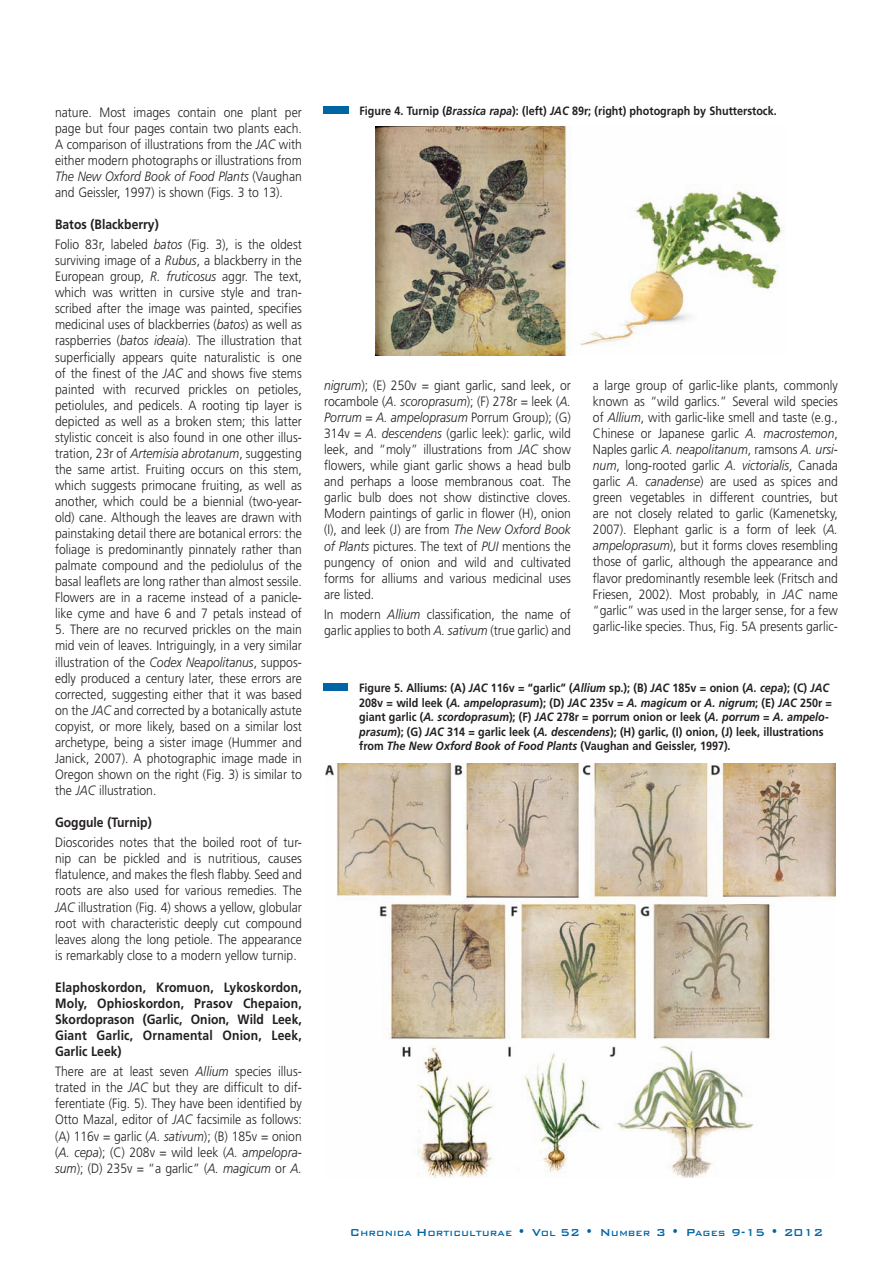
<style>
.page{position:relative;width:893px;height:1263px;background:#fff}
.page>*{position:absolute;margin:0;border:0;box-sizing:border-box;transform-origin:0 0}
.t1{font:300 13.5px/16px "Frutiger LT Std";color:#231f20;text-align:justify;scale:.9 1}
.t2{font:700 13.5px/16px "Frutiger LT Std";letter-spacing:.015em;color:#231f20;text-align:justify;scale:.9 1}
.t3{font:700 12px/14.4px "Frutiger LT Std";color:#231f20;scale:.9 1}
.t4{font:500 10.2px "Bank Gothic BT";color:#0065a4;scale:.95 1}
.s1{font-style:italic}
.s2{font-weight:700}
.s3{font-size:13.5px}
</style>
<div class="page">
<img style="left:375px;top:127px;width:409px;height:228px">
<div style="left:323px;top:106px;width:25px;height:8px;background:#0065a4"></div>
<img style="left:325px;top:764px;width:510px;height:414px">
<div style="left:323px;top:683px;width:24px;height:8px;background:#0065a4"></div>
<p class="t1" style="left:55px;top:105px;width:276px">nature. Most images contain one plant per page but four pages contain two plants each.<br>A comparison of illustrations from the <span class="s1">JAC</span> with either modern photographs or illustrations from <span class="s1">The New Oxford Book of Food Plants</span> (Vaughan and Geissler, 1997) is shown (Figs. 3 to 13).</p>
<p class="t1" style="left:55px;top:215px;width:276px;line-height:20.2px"><span class="s2">Batos (Blackberry)<br></span>Folio 83r, labeled <span class="s1">batos</span> (Fig. 3), is the oldest</p>
<p class="t1" style="left:55px;top:254px;width:276px">surviving image of a <span class="s1">Rubus</span>, a blackberry in the European group, <span class="s1">R. fruticosus</span> aggr. The text, which was written in cursive style and tran&shy;scribed after the image was painted, specifies medicinal uses of blackberries (<span class="s1">batos</span>) as well as raspberries (<span class="s1">batos ideaia</span>). The illustration that superficially appears quite naturalistic is one of the finest of the <span class="s1">JAC</span> and shows five stems painted with recurved prickles on petioles, petiolules, and pedicels. A rooting tip layer is depicted as well as a broken stem; this latter stylistic conceit is also found in one other illus&shy;tration, 23r of <span class="s1">Artemisia abrotanum</span>, suggesting the same artist. Fruiting occurs on this stem, which suggests primocane fruiting, as well as another, which could be a biennial (two-year&shy;old) cane. Although the leaves are drawn with painstaking detail there are botanical errors: the foliage is predominantly pinnately rather than palmate compound and the pediolulus of the basal leaflets are long rather than almost sessile.<br>Flowers are in a raceme instead of a panicle&shy;like cyme and have 6 and 7 petals instead of</p>
<p class="t1" style="left:55px;top:623px;width:276px">5. There are no recurved prickles on the main mid vein of leaves. Intriguingly, in a very similar illustration of the <span class="s1">Codex Neapolitanus</span>, suppos&shy;edly produced a century later, these errors are corrected, suggesting either that it was based on the <span class="s1">JAC</span> and corrected by a botanically astute copyist, or more likely, based on a similar lost archetype, being a sister image (Hummer and Janick, 2007). A photographic image made in Oregon shown on the right (Fig. 3) is similar to the <span class="s1">JAC</span> illustration.</p>
<p class="t2" style="left:55px;top:815px;width:109px">Goggule (Turnip)</p>
<p class="t1" style="left:55px;top:836px;width:276px">Dioscorides notes that the boiled root of tur&shy;nip can be pickled and is nutritious, causes flatulence, and makes the flesh flabby. Seed and roots are also used for various remedies. The <span class="s1">JAC</span> illustration (Fig. 4) shows a yellow, globular root with characteristic deeply cut compound leaves along the long petiole. The appearance is remarkably close to a modern yellow turnip.</p>
<p class="t2" style="left:55px;top:980px;width:276px">Elaphoskordon, Kromuon, Lykoskordon, Moly, Ophioskordon, Prasov Chepaion, Skordoprason (Garlic, Onion, Wild Leek, Giant Garlic, Ornamental Onion, Leek, Garlic Leek)</p>
<p class="t1" style="left:55px;top:1065px;width:276px">There are at least seven <span class="s1">Allium</span> species illus&shy;trated in the <span class="s1">JAC</span> but they are difficult to dif&shy;ferentiate (Fig. 5). They have been identified by Otto Mazal, editor of <span class="s1">JAC</span> facsimile as follows: (A) 116v = garlic (<span class="s1">A. sativum</span>); (B) 185v = onion (<span class="s1">A. cepa</span>); (C) 208v = wild leek (<span class="s1">A. ampelopra&shy;sum</span>); (D) 235v = “a garlic” (<span class="s1">A. magicum</span> or <span class="s1">A.</span></p>
<p class="t3" style="left:359px;top:105px;width:465px">Figure 4. Turnip (<span class="s1">Brassica rapa</span>): (left) <span class="s1">JAC</span> 89r; (right) photograph by Shutterstock.</p>
<p class="t1" style="left:324px;top:378px;width:276px"><span class="s1">nigrum</span>); (E) 250v = giant garlic, sand leek, or rocambole (<span class="s1">A. scoroprasum</span>); (F) 278r = leek (<span class="s1">A.<br>Porrum</span> = <span class="s1">A. ampeloprasum</span> Porrum Group); (G)<br>314v = <span class="s1">A. descendens</span> (garlic leek): garlic, wild leek, and “moly” illustrations from <span class="s1">JAC</span> show flowers, while giant garlic shows a head bulb and perhaps a loose membranous coat. The garlic bulb does not show distinctive cloves.<br>Modern paintings of garlic in flower (H), onion (I), and leek (J) are from <span class="s1">The New Oxford Book of Plants</span> pictures. The text of <span class="s1">PUI</span> mentions the pungency of onion and wild and cultivated forms for alliums and various medicinal uses are listed.</p>
<p class="t1" style="left:324px;top:607px;width:276px">In modern <span class="s1">Allium</span> classification, the name of garlic applies to both <span class="s1">A. sativum</span> (true garlic) and</p>
<p class="t1" style="left:593px;top:378px;width:274px">a large group of garlic-like plants, commonly known as “wild garlics.” Several wild species of <span class="s1">Allium</span>, with garlic-like smell and taste (e.g., Chinese or Japanese garlic <span class="s1">A. macrostemon</span>, Naples garlic <span class="s1">A. neapolitanum</span>, ramsons <span class="s1">A. ursi&shy;num</span>, long-rooted garlic <span class="s1">A. victorialis</span>, Canada garlic <span class="s1">A. canadense</span>) are used as spices and green vegetables in different countries, but are not closely related to garlic (Kamenetsky, 2007). Elephant garlic is a form of leek (<span class="s1">A. ampeloprasum</span>), but it forms cloves resembling those of garlic, although the appearance and flavor predominantly resemble leek (Fritsch and Friesen, 2002). Most probably, in <span class="s1">JAC</span> name “garlic” was used in the larger sense, for a few garlic-like species. Thus, Fig. 5A presents garlic-</p>
<p class="t3" style="left:359px;top:682px;width:527px">Figure 5. Alliums: (A) <span class="s1">JAC</span> 116v = “garlic” (<span class="s1">Allium</span> sp.); (B) <span class="s1">JAC</span> 185v = onion (<span class="s1">A. cepa</span>); (C) <span class="s1">JAC </span>208v = wild leek (<span class="s1">A. ampeloprasum</span>); (D) <span class="s1">JAC</span> 235v = <span class="s1">A. magicum</span> or <span class="s1">A. nigrum</span>; (E) <span class="s1">JAC</span> 250r = giant garlic (<span class="s1">A. scordoprasum</span>); (F) <span class="s1">JAC</span> 278r = porrum onion or leek (<span class="s1">A. porrum</span> = <span class="s1">A. ampelo&shy;prasum</span>); (G) <span class="s1">JAC</span> 314 = garlic leek (<span class="s1">A. descendens</span>); (H) garlic, (I) onion, (J) leek, illustrations from <span class="s1">The New Oxford Book of Food Plants</span> (Vaughan and Geissler, 1997).</p>
<p class="t4" style="left:350px;top:1227px;width:500px"><span class="s3">C</span>HRONICA <span class="s3">H</span>ORTICULTURAE <span class="s3">• V</span>OL <span class="s3">52 • N</span>UMBER <span class="s3">3 • P</span>AGES <span class="s3">9-15 • 2012</span></p>
</div>
